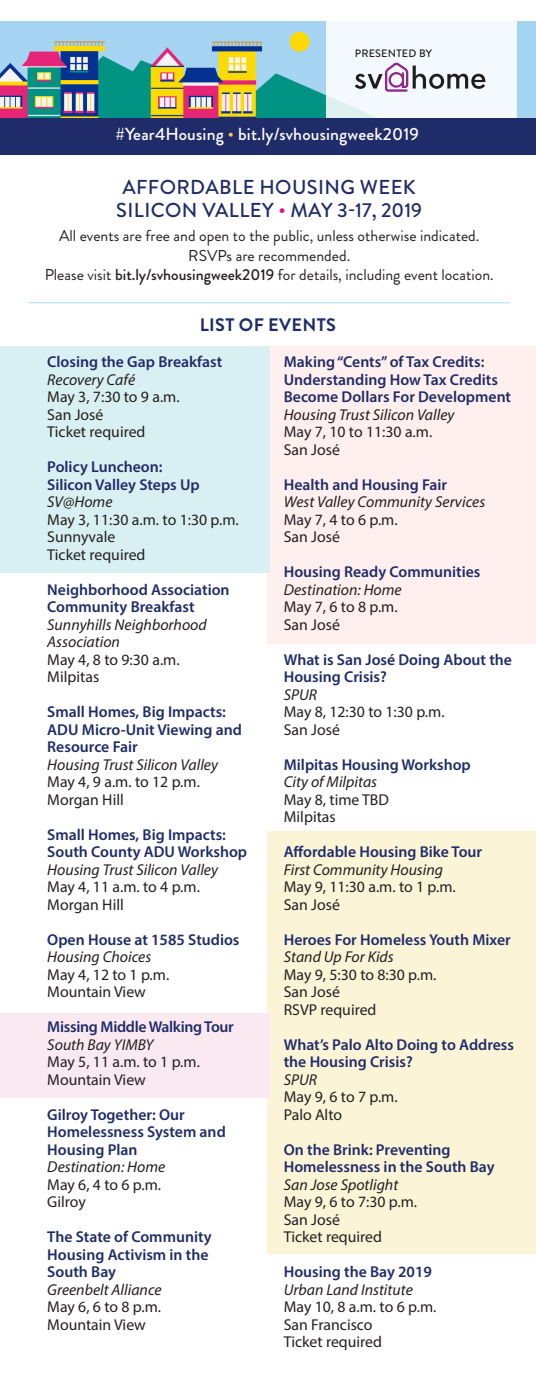
<style>
.page{position:relative;width:536px;height:1386px;background:#fff}
.page>*{position:absolute;margin:0;border:0;box-sizing:border-box;transform-origin:0 0}
.t1{font:500 20.12px "Brandon Grotesque";letter-spacing:.02em;color:#202c69}
.t2{font:700 18.03px "Brandon Grotesque";letter-spacing:.02em;color:#202c69}
.t3{font:500 17.5px "Brandon Grotesque";letter-spacing:.01em;color:#fff}
.t4{font:600 15.75px/17.5px "Myriad Pro";color:#202c69}
.t5{font:15.75px/17.5px "Myriad Pro";color:#231f20}
.t6{font:italic 15.75px "Myriad Pro";color:#231f20}
.t7{font:15.75px "Brandon Grotesque";color:#231f20}
.t8{font:600 15.75px "Myriad Pro";letter-spacing:-.02em;color:#202c69}
.t9{font:500 10.67px "Brandon Grotesque";letter-spacing:.02em;color:#231f20}
.s1{font-size:16.8px;color:#f6cf3c}
.s2{color:#de1284}
.s3{font-weight:500}
</style>
<div class="page">
<div style="left:267px;top:831px;width:269px;height:423px;background:#fcf4d7"></div>
<div style="left:267px;top:346px;width:269px;height:298px;background:#ffefee"></div>
<div style="left:0;top:1013px;width:269px;height:84px;background:#fae9f0"></div>
<div style="left:0;top:346px;width:269px;height:227px;background:#d9f0f2"></div>
<img style="left:0;top:21px;width:536px;height:97px">
<div style="left:326px;top:21px;width:190px;height:138px;background:#f3f9fd"></div>
<svg style="left:355px;top:63px;width:130px;height:29px"></svg>
<hr style="left:28px;top:302px;width:482px;height:1px;background:#39c1cc">
<div style="left:0;top:118px;width:536px;height:36px;background:#202c69"></div>
<p class="t9" style="left:354px;top:45px;width:79px">PRESENTED BY</p>
<p class="t3" style="left:115px;top:122px;width:305px">#Year4Housing <span class="s1">•</span> bit.ly/svhousingweek2019</p>
<p class="t1" style="left:122px;top:174px;width:295px">AFFORDABLE HOUSING WEEK</p>
<p class="t1" style="left:116px;top:196px;width:307px">SILICON VALLEY <span class="s2">•</span> MAY 3-17, 2019</p>
<p class="t7" style="left:59px;top:225px;width:422px">All events are free and open to the public, unless otherwise indicated.</p>
<p class="t7" style="left:188px;top:244px;width:163px">RSVPs are recommended.</p>
<p class="t7" style="left:45px;top:264px;width:450px">Please visit <span class="s3">bit.ly/svhousingweek2019</span> for details, including event location.</p>
<p class="t2" style="left:200px;top:312px;width:138px">LIST OF EVENTS</p>
<p class="t4" style="left:47px;top:353px;width:176px">Closing the Gap Breakfast</p>
<p class="t6" style="left:47px;top:370px;width:89px">Recovery Café</p>
<p class="t5" style="left:47px;top:388px;width:134px">May 3, 7:30 to 9 a.m.</p>
<p class="t5" style="left:47px;top:405px;width:58px">San José</p>
<p class="t5" style="left:47px;top:423px;width:100px">Ticket required</p>
<p class="t4" style="left:47px;top:458px;width:117px">Policy Luncheon:</p>
<p class="t4" style="left:47px;top:475px;width:154px">Silicon Valley Steps Up</p>
<p class="t6" style="left:47px;top:492px;width:67px">SV@Home</p>
<p class="t5" style="left:47px;top:510px;width:193px">May 3, 11:30 a.m. to 1:30 p.m.</p>
<p class="t5" style="left:47px;top:528px;width:70px">Sunnyvale</p>
<p class="t5" style="left:47px;top:545px;width:100px">Ticket required</p>
<p class="t4" style="left:47px;top:580px;width:184px">Neighborhood Association<br>Community Breakfast</p>
<p class="t6" style="left:47px;top:615px;width:161px">Sunnyhills Neighborhood</p>
<p class="t6" style="left:47px;top:632px;width:74px">Association</p>
<p class="t5" style="left:47px;top:650px;width:134px">May 4, 8 to 9:30 a.m.</p>
<p class="t5" style="left:47px;top:668px;width:53px">Milpitas</p>
<p class="t4" style="left:47px;top:703px;width:196px">Small Homes, Big Impacts:<br>ADU Micro-Unit Viewing and<br>Resource Fair</p>
<p class="t6" style="left:47px;top:755px;width:172px">Housing Trust Silicon Valley</p>
<p class="t5" style="left:47px;top:773px;width:154px">May 4, 9 a.m. to 12 p.m.</p>
<p class="t5" style="left:47px;top:790px;width:78px">Morgan Hill</p>
<p class="t4" style="left:47px;top:825px;width:201px">Small Homes, Big Impacts:<br>South County ADU Workshop</p>
<p class="t6" style="left:47px;top:860px;width:172px">Housing Trust Silicon Valley</p>
<p class="t5" style="left:47px;top:878px;width:154px">May 4, 11 a.m. to 4 p.m.</p>
<p class="t5" style="left:47px;top:895px;width:78px">Morgan Hill</p>
<p class="t4" style="left:47px;top:930px;width:194px">Open House at 1585 Studios</p>
<p class="t6" style="left:47px;top:947px;width:105px">Housing Choices</p>
<p class="t5" style="left:47px;top:965px;width:123px">May 4, 12 to 1 p.m.</p>
<p class="t5" style="left:47px;top:983px;width:100px">Mountain View</p>
<p class="t8" style="left:47px;top:1017px;width:188px">Missing Middle Walking Tour</p>
<p class="t6" style="left:47px;top:1035px;width:108px">South Bay YIMBY</p>
<p class="t5" style="left:47px;top:1053px;width:154px">May 5, 11 a.m. to 1 p.m.</p>
<p class="t5" style="left:47px;top:1070px;width:100px">Mountain View</p>
<p class="t4" style="left:47px;top:1105px;width:139px">Gilroy Together: Our</p>
<p class="t4" style="left:47px;top:1123px;width:180px">Homelessness System and<br>Housing Plan</p>
<p class="t6" style="left:47px;top:1157px;width:119px">Destination: Home</p>
<p class="t5" style="left:47px;top:1175px;width:115px">May 6, 4 to 6 p.m.</p>
<p class="t5" style="left:47px;top:1193px;width:40px">Gilroy</p>
<p class="t4" style="left:47px;top:1228px;width:166px">The State of Community</p>
<p class="t4" style="left:47px;top:1245px;width:163px">Housing Activism in the</p>
<p class="t4" style="left:47px;top:1263px;width:70px">South Bay</p>
<p class="t6" style="left:47px;top:1280px;width:116px">Greenbelt Alliance</p>
<p class="t5" style="left:47px;top:1298px;width:115px">May 6, 6 to 8 p.m.</p>
<p class="t5" style="left:47px;top:1315px;width:100px">Mountain View</p>
<p class="t4" style="left:284px;top:353px;width:229px">Making “Cents” of Tax Credits:<br>Understanding How Tax Credits<br>Become Dollars For Development</p>
<p class="t6" style="left:284px;top:405px;width:172px">Housing Trust Silicon Valley</p>
<p class="t5" style="left:284px;top:423px;width:150px">May 7, 10 to 11:30 a.m.<br>San José</p>
<p class="t4" style="left:284px;top:475px;width:165px">Health and Housing Fair</p>
<p class="t6" style="left:284px;top:492px;width:203px">West Valley Community Services</p>
<p class="t5" style="left:284px;top:510px;width:115px">May 7, 4 to 6 p.m.<br>San José</p>
<p class="t4" style="left:284px;top:563px;width:198px">Housing Ready Communities</p>
<p class="t6" style="left:284px;top:580px;width:119px">Destination: Home</p>
<p class="t5" style="left:284px;top:598px;width:115px">May 7, 6 to 8 p.m.<br>San José</p>
<p class="t4" style="left:284px;top:650px;width:230px">What is San José Doing About the<br>Housing Crisis?</p>
<p class="t6" style="left:284px;top:685px;width:35px">SPUR</p>
<p class="t5" style="left:284px;top:703px;width:162px">May 8, 12:30 to 1:30 p.m.<br>San José</p>
<p class="t4" style="left:284px;top:755px;width:188px">Milpitas Housing Workshop</p>
<p class="t6" style="left:284px;top:772px;width:95px">City of Milpitas</p>
<p class="t5" style="left:284px;top:790px;width:107px">May 8, time TBD<br>Milpitas</p>
<p class="t4" style="left:284px;top:843px;width:200px">Affordable Housing Bike Tour</p>
<p class="t6" style="left:284px;top:860px;width:161px">First Community Housing</p>
<p class="t5" style="left:284px;top:878px;width:173px">May 9, 11:30 a.m. to 1 p.m.<br>San José</p>
<p class="t4" style="left:284px;top:930px;width:228px">Heroes For Homeless Youth Mixer</p>
<p class="t6" style="left:284px;top:947px;width:111px">Stand Up For Kids</p>
<p class="t5" style="left:284px;top:965px;width:154px">May 9, 5:30 to 8:30 p.m.<br>San José<br>RSVP required</p>
<p class="t4" style="left:284px;top:1035px;width:232px">What’s Palo Alto Doing to Address the Housing Crisis?</p>
<p class="t6" style="left:284px;top:1070px;width:35px">SPUR</p>
<p class="t5" style="left:284px;top:1088px;width:115px">May 9, 6 to 7 p.m.<br>Palo Alto</p>
<p class="t4" style="left:284px;top:1140px;width:212px">On the Brink: Preventing<br>Homelessness in the South Bay</p>
<p class="t6" style="left:284px;top:1175px;width:116px">San Jose Spotlight</p>
<p class="t5" style="left:284px;top:1193px;width:135px">May 9, 6 to 7:30 p.m.<br>San José<br>Ticket required</p>
<p class="t4" style="left:284px;top:1263px;width:150px">Housing the Bay 2019</p>
<p class="t6" style="left:284px;top:1280px;width:130px">Urban Land Institute</p>
<p class="t5" style="left:284px;top:1298px;width:154px">May 10, 8 a.m. to 6 p.m.<br>San Francisco<br>Ticket required</p>
</div>
